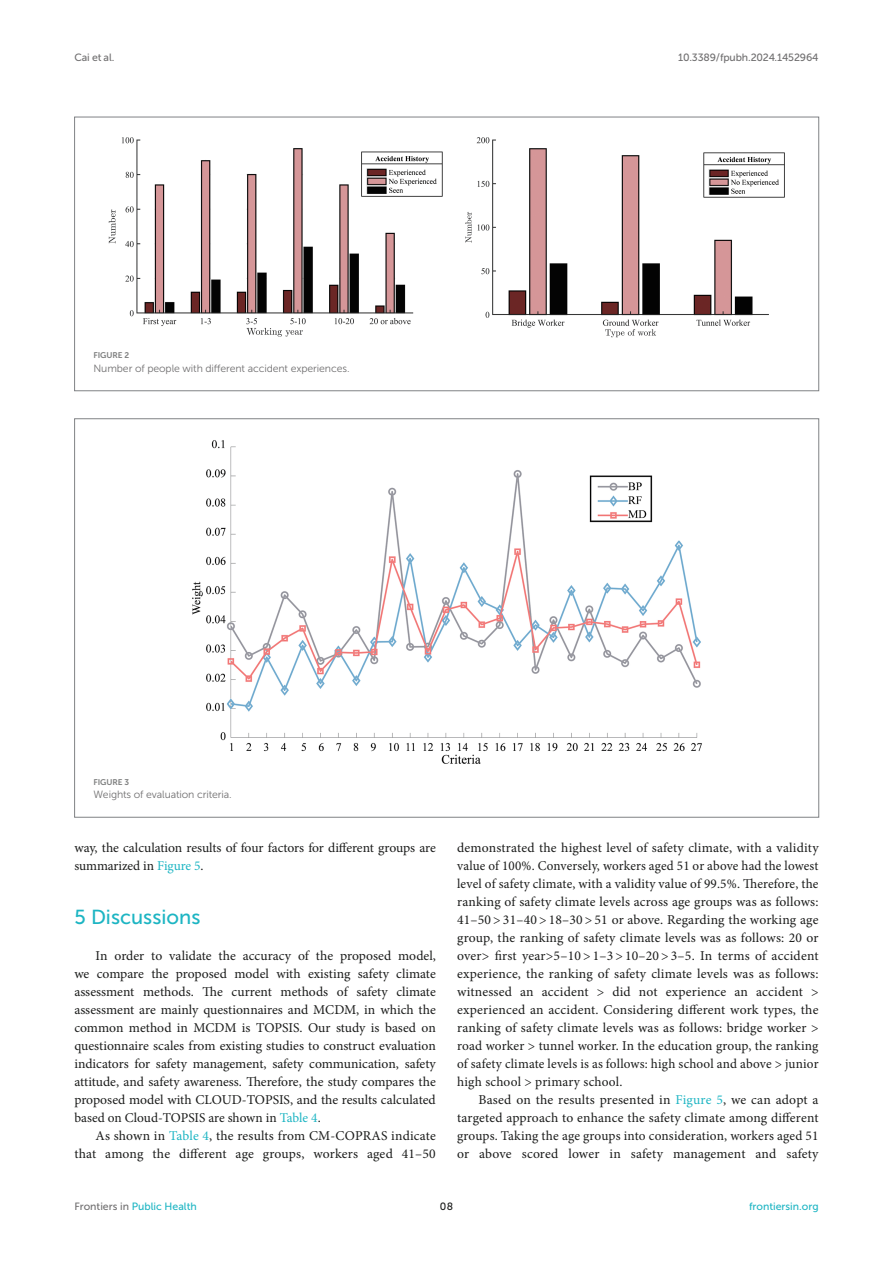
<style>
.page{position:relative;width:893px;height:1263px;background:#fff}
.page>*{position:absolute;margin:0;border:0;box-sizing:border-box;transform-origin:0 0}
.HEAD_1{font:20.25px "Museo Sans 500";color:#1db5c3}
.TEXT{font:13.5px/18px "Minion Pro";letter-spacing:.005em;color:#1b1c1b;text-align:justify}
.TEXT_FLUSH{font:13.5px/18px "Minion Pro";color:#1b1c1b;text-align:justify}
.FIG_LEG{font:10.5px "Museo Sans 300";letter-spacing:-.01em;color:#706f70}
.t1{font:10.5px "Museo Sans 500";color:#1db5c3}
.t2{font:10.5px "Museo Sans 500";letter-spacing:-.015em;color:#706f70}
.t3{font:10.5px "Museo Sans 500";color:#1b1c1b}
.FIG_HD{font:8.25px "Museo Sans 700";letter-spacing:-.01em;color:#7e7f7f}
.s1{color:#1db5c3}
.s2{color:#706f70}
</style>
<div class="page">
<img style="left:108px;top:137px;width:677px;height:201px">
<img style="left:192px;top:440px;width:510px;height:324px">
<p class="t2" style="left:74px;top:51px;width:41px">Cai et al.</p>
<p class="t2" style="left:678px;top:51px;width:142px">10.3389/fpubh.2024.1452964</p>
<p class="FIG_HD" style="left:94px;top:351px;width:37px">FIGURE 2</p>
<p class="FIG_LEG" style="left:94px;top:363px;width:258px">Number of people with different accident experiences.</p>
<p class="FIG_HD" style="left:94px;top:777px;width:37px">FIGURE 3</p>
<p class="FIG_LEG" style="left:94px;top:789px;width:140px">Weights of evaluation criteria.</p>
<p class="TEXT" style="left:74px;top:839px;width:363px">way, the calculation results of four factors for different groups are summarized in <span class="s1">Figure 5</span>.</p>
<p class="HEAD_1" style="left:74px;top:906px;width:127px">5 Discussions</p>
<p class="TEXT_FLUSH" style="left:74px;top:947px;width:363px;text-indent:21px">In order to validate the accuracy of the proposed model, we compare the proposed model with existing safety climate assessment methods. The current methods of safety climate assessment are mainly questionnaires and MCDM, in which the common method in MCDM is TOPSIS. Our study is based on questionnaire scales from existing studies to construct evaluation indicators for safety management, safety communication, safety attitude, and safety awareness. Therefore, the study compares the proposed model with CLOUD-TOPSIS, and the results calculated based on Cloud-TOPSIS are shown in <span class="s1">Table 4</span>.</p>
<p class="TEXT" style="left:74px;top:1127px;width:363px;text-align:right">As shown in <span class="s1">Table 4</span>, the results from CM-COPRAS indicate that among the different age groups, workers aged 41–50</p>
<p class="TEXT" style="left:457px;top:839px;width:363px">demonstrated the highest level of safety climate, with a validity value of 100%. Conversely, workers aged 51 or above had the lowest level of safety climate, with a validity value of 99.5%. Therefore, the ranking of safety climate levels across age groups was as follows:<br>41–50 &gt; 31–40 &gt; 18–30 &gt; 51 or above. Regarding the working age group, the ranking of safety climate levels was as follows: 20 or over&gt; first year&gt;5–10 &gt; 1–3 &gt; 10–20 &gt; 3–5. In terms of accident experience, the ranking of safety climate levels was as follows: witnessed an accident &gt; did not experience an accident &gt; experienced an accident. Considering different work types, the ranking of safety climate levels was as follows: bridge worker &gt; road worker &gt; tunnel worker. In the education group, the ranking of safety climate levels is as follows: high school and above &gt; junior high school &gt; primary school.</p>
<p class="TEXT" style="left:457px;top:1091px;width:363px;text-indent:21px">Based on the results presented in <span class="s1">Figure 5</span>, we can adopt a targeted approach to enhance the safety climate among different groups. Taking the age groups into consideration, workers aged 51 or above scored lower in safety management and safety</p>
<p class="t1" style="left:74px;top:1200px;width:124px"><span class="s2">Frontiers in</span> Public Health</p>
<p class="t3" style="left:440px;top:1200px;width:15px">08</p>
<p class="t1" style="left:749px;top:1200px;width:71px">frontiersin.org</p>
</div>
